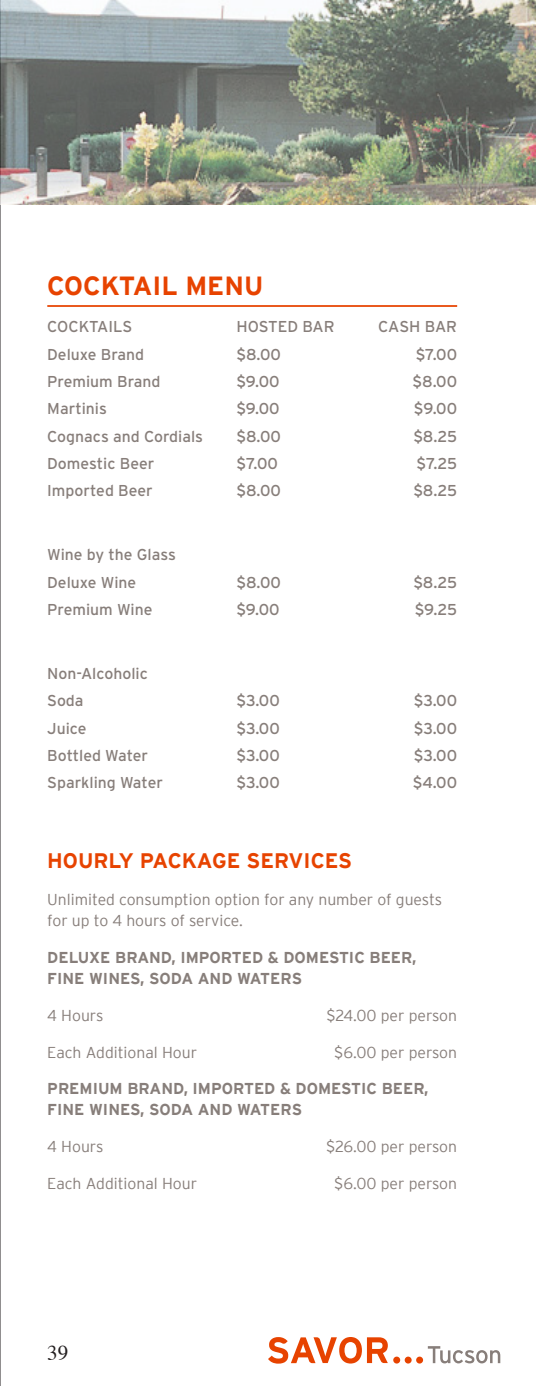
<style>
.page{position:relative;width:536px;height:1386px;background:#fff}
.page>*{position:absolute;margin:0;border:0;box-sizing:border-box;transform-origin:0 0}
.Title_1_1{font:700 26.25px "Interstate";color:#e74300}
.Title_1_5{font:700 21px "Interstate";color:#e74300}
.t1{font:21px "Times";color:#231f20}
.Title_2{font:15.75px "Interstate";color:#877e7a}
.body_last{font:300 15.75px/21px "Interstate";color:#877e7a}
.Title_3{font:700 15.75px/21px "Interstate";color:#877e7a}
</style>
<div class="page">
<hr style="left:0;top:0;width:1px;height:1386px;background:#231f20">
<img style="left:0;top:0;width:536px;height:205px">
<svg style="left:268px;top:1337px;width:119px;height:27px"></svg>
<svg style="left:393px;top:1346px;width:107px;height:18px"></svg>
<hr style="left:47px;top:305px;width:410px;height:2px;background:#e74300">
<p class="Title_1_1" style="left:47px;top:271px;width:217px">COCKTAIL MENU</p>
<p class="Title_2" style="left:47px;top:318px;width:86px">COCKTAILS</p>
<p class="Title_2" style="left:236px;top:318px;width:100px">HOSTED BAR</p>
<p class="Title_2" style="left:378px;top:318px;width:80px">CASH BAR</p>
<p class="Title_2" style="left:47px;top:345px;width:98px">Deluxe Brand</p>
<p class="Title_2" style="left:236px;top:345px;width:46px">$8.00</p>
<p class="Title_2" style="left:415px;top:345px;width:43px">$7.00</p>
<p class="Title_2" style="left:47px;top:373px;width:115px">Premium Brand</p>
<p class="Title_2" style="left:236px;top:373px;width:45px">$9.00</p>
<p class="Title_2" style="left:412px;top:373px;width:46px">$8.00</p>
<p class="Title_2" style="left:47px;top:400px;width:61px">Martinis</p>
<p class="Title_2" style="left:236px;top:400px;width:45px">$9.00</p>
<p class="Title_2" style="left:414px;top:400px;width:45px">$9.00</p>
<p class="Title_2" style="left:47px;top:427px;width:157px">Cognacs and Cordials</p>
<p class="Title_2" style="left:236px;top:427px;width:46px">$8.00</p>
<p class="Title_2" style="left:413px;top:427px;width:45px">$8.25</p>
<p class="Title_2" style="left:47px;top:455px;width:109px">Domestic Beer</p>
<p class="Title_2" style="left:236px;top:455px;width:43px">$7.00</p>
<p class="Title_2" style="left:416px;top:455px;width:42px">$7.25</p>
<p class="Title_2" style="left:47px;top:482px;width:107px">Imported Beer</p>
<p class="Title_2" style="left:236px;top:482px;width:46px">$8.00</p>
<p class="Title_2" style="left:413px;top:482px;width:45px">$8.25</p>
<p class="Title_2" style="left:47px;top:546px;width:130px">Wine by the Glass</p>
<p class="Title_2" style="left:47px;top:573px;width:90px">Deluxe Wine</p>
<p class="Title_2" style="left:236px;top:573px;width:46px">$8.00</p>
<p class="Title_2" style="left:413px;top:573px;width:45px">$8.25</p>
<p class="Title_2" style="left:47px;top:601px;width:107px">Premium Wine</p>
<p class="Title_2" style="left:236px;top:601px;width:45px">$9.00</p>
<p class="Title_2" style="left:414px;top:601px;width:44px">$9.25</p>
<p class="Title_2" style="left:47px;top:665px;width:102px">Non-Alcoholic</p>
<p class="Title_2" style="left:47px;top:692px;width:38px">Soda</p>
<p class="Title_2" style="left:236px;top:692px;width:45px">$3.00</p>
<p class="Title_2" style="left:413px;top:692px;width:45px">$3.00</p>
<p class="Title_2" style="left:47px;top:719px;width:41px">Juice</p>
<p class="Title_2" style="left:236px;top:719px;width:45px">$3.00</p>
<p class="Title_2" style="left:413px;top:719px;width:45px">$3.00</p>
<p class="Title_2" style="left:47px;top:746px;width:102px">Bottled Water</p>
<p class="Title_2" style="left:236px;top:746px;width:45px">$3.00</p>
<p class="Title_2" style="left:413px;top:746px;width:45px">$3.00</p>
<p class="Title_2" style="left:47px;top:774px;width:117px">Sparkling Water</p>
<p class="Title_2" style="left:236px;top:774px;width:45px">$3.00</p>
<p class="Title_2" style="left:412px;top:774px;width:46px">$4.00</p>
<p class="Title_1_5" style="left:47px;top:849px;width:306px">HOURLY PACKAGE SERVICES</p>
<p class="body_last" style="left:47px;top:889px;width:396px">Unlimited consumption option for any number of guests for up to 4 hours of service.</p>
<p class="Title_3" style="left:47px;top:947px;width:370px">DELUXE BRAND, IMPORTED &amp; DOMESTIC BEER,<br>FINE WINES, SODA AND WATERS</p>
<p class="body_last" style="left:47px;top:1005px;width:58px">4 Hours</p>
<p class="body_last" style="left:326px;top:1005px;width:132px">$24.00 per person</p>
<p class="body_last" style="left:47px;top:1041px;width:151px">Each Additional Hour</p>
<p class="body_last" style="left:334px;top:1041px;width:124px">$6.00 per person</p>
<p class="Title_3" style="left:47px;top:1078px;width:382px">PREMIUM BRAND, IMPORTED &amp; DOMESTIC BEER,<br>FINE WINES, SODA AND WATERS</p>
<p class="body_last" style="left:47px;top:1136px;width:58px">4 Hours</p>
<p class="body_last" style="left:326px;top:1136px;width:132px">$26.00 per person</p>
<p class="body_last" style="left:47px;top:1173px;width:151px">Each Additional Hour</p>
<p class="body_last" style="left:334px;top:1173px;width:124px">$6.00 per person</p>
<h2 class="t1" style="left:47px;top:1333px;width:22px">39</h2>
</div>
